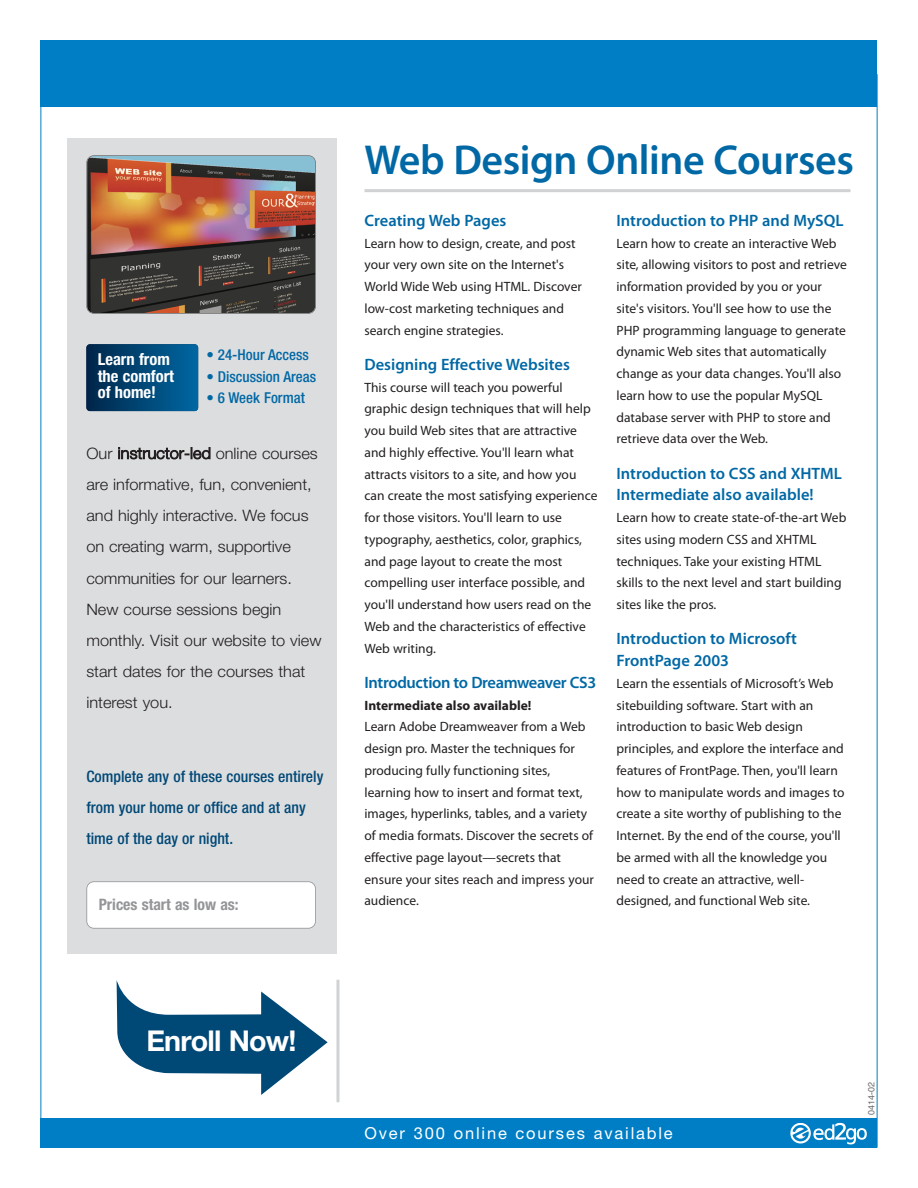
<style>
.page{position:relative;width:918px;height:1188px;background:#fff}
.page>*{position:absolute;margin:0;border:0;box-sizing:border-box;transform-origin:0 0}
.t1{font:600 42px "Myriad Pro";letter-spacing:-.01em;color:#0068a5}
.t2{font:700 28.65px "Helvetica Neue LT Std";letter-spacing:-.03em;color:#fff}
.t3{font:600 16.5px/21.8px "Myriad Pro";color:#0068a5}
.t4{font:16.5px "Helvetica Neue LT Std";letter-spacing:.11em;color:#fff}
.t5{font:600 16.5px "Myriad Pro";letter-spacing:-.02em;color:#0068a5}
.t6{font:700 condensed 16.5px/16.5px "Helvetica Neue LT Std";color:#fff}
.t7{font:300 15.75px/31px "Helvetica Neue LT Std";color:#231f20;scale:1.04 1}
.t8{font:500 condensed 15.75px/31px "Helvetica Neue LT Std";color:#004876}
.t9{font:700 condensed 15.75px "Helvetica Neue LT Std";color:#939598}
.t10{font:500 condensed 15px "Helvetica Neue LT Std";color:#0068a5}
.t11{font:13.5px/21.8px "Myriad Pro";color:#231f20}
.t12{font:700 13.5px "Myriad Pro";color:#231f20}
.t13{font:9px "Helvetica";color:#6c6d70}
</style>
<div class="page">
<div style="left:40px;top:40px;width:838px;height:67px;background:#007ec5"></div>
<div style="left:68px;top:138px;width:270px;height:816px;background:#dcdddf"></div>
<div style="left:40px;top:1118px;width:838px;height:30px;background:#007ec5"></div>
<svg style="left:790px;top:1122px;width:77px;height:23px"></svg>
<img style="left:87px;top:156px;width:228px;height:157px;border-radius:7px">
<div style="left:86px;top:155px;width:230px;height:159px;border:2px solid #6c6d70;border-radius:7px"></div>
<div style="left:87px;top:882px;width:228px;height:46px;background:#fff;border-radius:7px"></div>
<div style="left:86px;top:881px;width:230px;height:48px;border:2px solid #939598;border-radius:7px"></div>
<div style="left:86px;top:344px;width:112px;height:67px;background:linear-gradient(to right,#002649,#0067a2);border-radius:4px"></div>
<svg style="left:117px;top:981px;width:211px;height:114px"></svg>
<hr style="left:336px;top:980px;width:3px;height:122px;background:#d1d2d4">
<hr style="left:364px;top:189px;width:486px;height:3px;background:#d1d2d4">
<p class="t6" style="left:98px;top:353px;width:78px">Learn from the comfort of home!</p>
<p class="t10" style="left:206px;top:350px;width:104px">• 24-Hour Access</p>
<p class="t10" style="left:206px;top:371px;width:111px">• Discussion Areas</p>
<p class="t10" style="left:206px;top:393px;width:100px">• 6 Week Format</p>
<p class="t7" style="left:86px;top:439px;width:228px">Our instructor-led online courses are informative, fun, convenient, and highly interactive. We focus on creating warm, supportive communities for our learners.<br>New course sessions begin monthly. Visit our website to view start dates for the courses that interest you.</p>
<p class="t8" style="left:86px;top:762px;width:239px">Complete any of these courses entirely from your home or office and at any time of the day or night.</p>
<p class="t9" style="left:99px;top:899px;width:141px">Prices start as low as:</p>
<h1 class="t1" style="left:364px;top:144px;width:491px">Web Design Online Courses</h1>
<p class="t3" style="left:364px;top:211px;width:143px">Creating Web Pages</p>
<p class="t11" style="left:364px;top:233px;width:219px">Learn how to design, create, and post your very own site on the Internet's World Wide Web using HTML. Discover low-cost marketing techniques and search engine strategies.</p>
<p class="t3" style="left:364px;top:355px;width:207px">Designing Effective Websites</p>
<p class="t11" style="left:364px;top:377px;width:234px">This course will teach you powerful graphic design techniques that will help you build Web sites that are attractive and highly effective. You'll learn what attracts visitors to a site, and how you can create the most satisfying experience for those visitors. You'll learn to use typography, aesthetics, color, graphics, and page layout to create the most compelling user interface possible, and you'll understand how users read on the Web and the characteristics of effective Web writing.</p>
<p class="t5" style="left:364px;top:676px;width:233px">Introduction to Dreamweaver CS3</p>
<p class="t12" style="left:364px;top:700px;width:169px">Intermediate also available!</p>
<p class="t11" style="left:364px;top:717px;width:231px">Learn Adobe Dreamweaver from a Web design pro. Master the techniques for producing fully functioning sites, learning how to insert and format text, images, hyperlinks, tables, and a variety of media formats. Discover the secrets of effective page layout—secrets that ensure your sites reach and impress your audience.</p>
<p class="t3" style="left:616px;top:211px;width:229px">Introduction to PHP and MySQL</p>
<p class="t11" style="left:616px;top:233px;width:232px">Learn how to create an interactive Web site, allowing visitors to post and retrieve information provided by you or your site's visitors. You'll see how to use the PHP programming language to generate dynamic Web sites that automatically change as your data changes. You'll also learn how to use the popular MySQL database server with PHP to store and retrieve data over the Web.</p>
<p class="t3" style="left:616px;top:463px;width:227px">Introduction to CSS and XHTML<br>Intermediate also available!</p>
<p class="t11" style="left:616px;top:508px;width:231px">Learn how to create state-of-the-art Web sites using modern CSS and XHTML techniques. Take your existing HTML skills to the next level and start building sites like the pros.</p>
<p class="t3" style="left:616px;top:629px;width:182px">Introduction to Microsoft<br>FrontPage 2003</p>
<p class="t11" style="left:616px;top:673px;width:230px">Learn the essentials of Microsoft’s Web sitebuilding software. Start with an introduction to basic Web design principles, and explore the interface and features of FrontPage. Then, you'll learn how to manipulate words and images to create a site worthy of publishing to the Internet. By the end of the course, you'll be armed with all the knowledge you need to create an attractive, well&shy;designed, and functional Web site.</p>
<h2 class="t2" style="left:146px;top:1031px;width:152px">Enroll Now!</h2>
<p class="t4" style="left:364px;top:1127px;width:310px">Over 300 online courses available</p>
<p class="t13" style="left:868px;top:1115px;width:35px;rotate:-90deg">0414-02</p>
</div>
